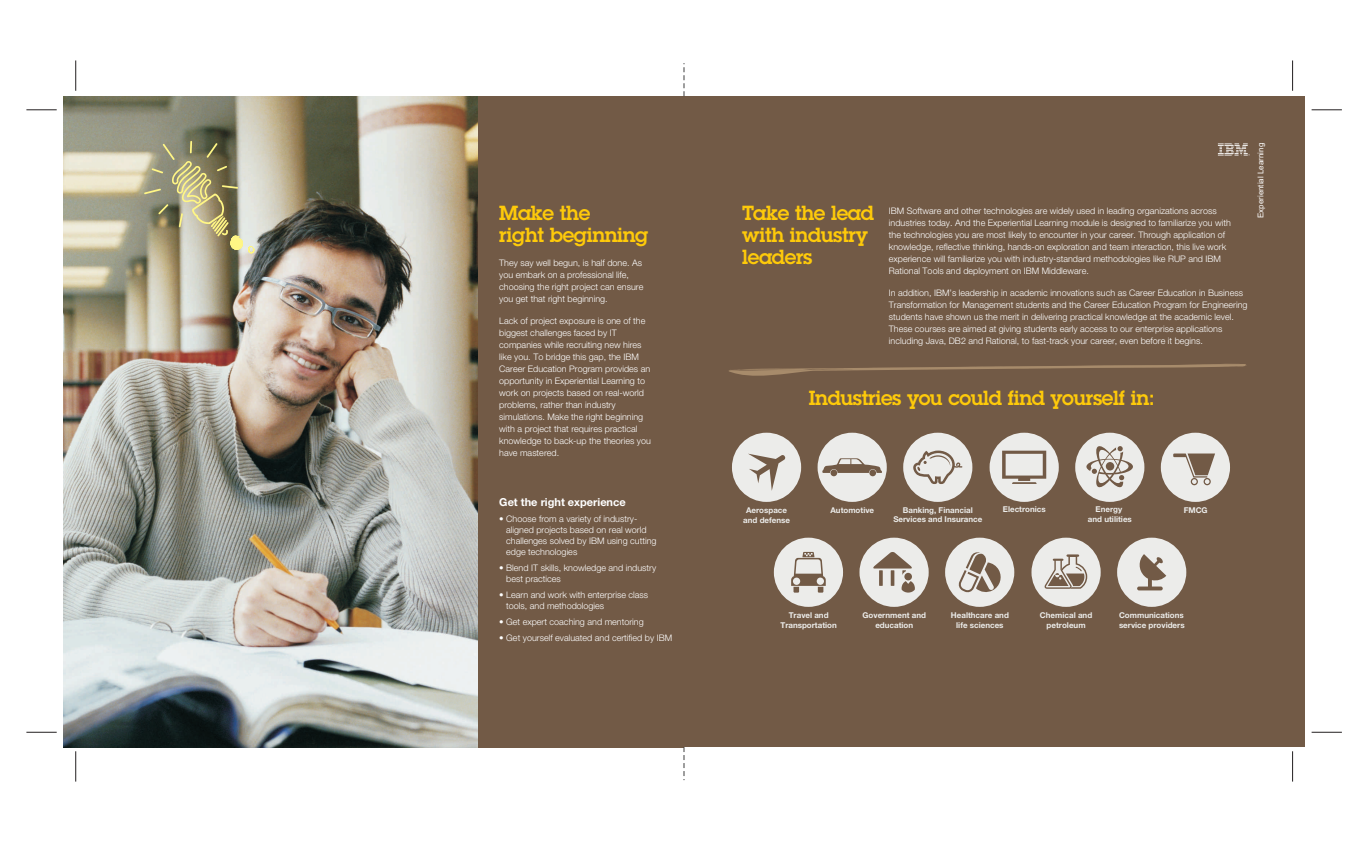
<style>
.page{position:relative;width:1368px;height:842px;background:#fff}
.page>*{position:absolute;margin:0;border:0;box-sizing:border-box;transform-origin:0 0}
.t1{font:600 20px/21.8px "Lubalin Graph LT";letter-spacing:-.02em;color:#feca0a}
.t2{font:700 11px "Helvetica Neue LT Std";color:#fff}
.t3{font:300 9px/12px "Helvetica Neue LT Std";color:#fff}
.t4{font:700 8px/9.5px "Helvetica Neue LT Std";color:#ececea;text-align:center}
.t5{font:8px "Arial";color:#fff}
</style>
<div class="page">
<div style="left:64px;top:96px;width:1240px;height:651px;background:#725a46"></div>
<img style="left:64px;top:96px;width:414px;height:651px">
<svg style="left:1218px;top:143px;width:32px;height:13px"></svg>
<div style="left:903px;top:433px;width:69px;height:69px;background:#ececea;border-radius:50%"></div>
<svg style="left:913px;top:451px;width:49px;height:33px"></svg>
<div style="left:818px;top:433px;width:69px;height:69px;background:#ececea;border-radius:50%"></div>
<svg style="left:822px;top:458px;width:60px;height:18px"></svg>
<div style="left:732px;top:433px;width:69px;height:69px;background:#ececea;border-radius:50%"></div>
<svg style="left:748px;top:454px;width:37px;height:37px"></svg>
<div style="left:1075px;top:433px;width:69px;height:69px;background:#ececea;border-radius:50%"></div>
<svg style="left:1086px;top:446px;width:47px;height:42px"></svg>
<div style="left:1161px;top:433px;width:69px;height:69px;background:#ececea;border-radius:50%"></div>
<svg style="left:1173px;top:453px;width:42px;height:32px"></svg>
<div style="left:990px;top:433px;width:69px;height:69px;background:#ececea;border-radius:50%"></div>
<div style="left:1117px;top:538px;width:69px;height:69px;background:#ececea;border-radius:50%"></div>
<svg style="left:1137px;top:554px;width:29px;height:36px"></svg>
<div style="left:1032px;top:538px;width:69px;height:69px;background:#ececea;border-radius:50%"></div>
<svg style="left:1044px;top:554px;width:43px;height:35px"></svg>
<div style="left:945px;top:538px;width:69px;height:69px;background:#ececea;border-radius:50%"></div>
<div style="left:859px;top:538px;width:70px;height:69px;background:#ececea;border-radius:50%"></div>
<svg style="left:879px;top:570px;width:4px;height:16px"></svg>
<hr style="left:891px;top:570px;width:3px;height:16px;background:#725a46">
<svg style="left:873px;top:552px;width:39px;height:23px"></svg>
<div style="left:904px;top:573px;width:8px;height:7px;background:#725a46;border-radius:50%"></div>
<svg style="left:902px;top:581px;width:13px;height:12px"></svg>
<div style="left:774px;top:538px;width:69px;height:69px;background:#ececea;border-radius:50%"></div>
<svg style="left:791px;top:552px;width:35px;height:41px"></svg>
<svg style="left:958px;top:552px;width:43px;height:41px"></svg>
<svg style="left:729px;top:364px;width:518px;height:12px"></svg>
<svg style="left:144px;top:141px;width:110px;height:112px"></svg>
<svg style="left:1002px;top:451px;width:44px;height:33px"></svg>
<hr style="left:75px;top:751px;width:1px;height:30px;background:#231f20">
<hr style="left:26px;top:732px;width:31px;height:1px;background:#231f20">
<hr style="left:1292px;top:751px;width:1px;height:30px;background:#231f20">
<hr style="left:1312px;top:732px;width:30px;height:1px;background:#231f20">
<svg style="left:683px;top:747px;width:2px;height:33px"></svg>
<hr style="left:75px;top:60px;width:1px;height:31px;background:#231f20">
<hr style="left:26px;top:109px;width:31px;height:1px;background:#231f20">
<hr style="left:1292px;top:60px;width:1px;height:31px;background:#231f20">
<hr style="left:1312px;top:109px;width:30px;height:1px;background:#231f20">
<svg style="left:683px;top:63px;width:2px;height:33px"></svg>
<h1 class="t1" style="left:499px;top:204px;width:151px">Make the<br>right beginning</h1>
<p class="t3" style="left:499px;top:258px;width:146px">They say well begun, is half done. As you embark on a professional life, choosing the right project can ensure you get that right beginning.</p>
<p class="t3" style="left:499px;top:316px;width:153px">Lack of project exposure is one of the biggest challenges faced by IT companies while recruiting new hires like you. To bridge this gap, the IBM Career Education Program provides an opportunity in Experiential Learning to work on projects based on real-world problems, rather than industry simulations. Make the right beginning with a project that requires practical knowledge to back-up the theories you have mastered.</p>
<p class="t2" style="left:499px;top:498px;width:128px">Get the right experience</p>
<p class="t3" style="left:506px;top:514px;width:152px;line-height:11px;text-indent:-7px">• Choose from a variety of industry&shy;aligned projects based on real world challenges solved by IBM using cutting edge technologies</p>
<p class="t3" style="left:506px;top:563px;width:151px;line-height:11px;text-indent:-7px">• Blend IT skills, knowledge and industry best practices</p>
<p class="t3" style="left:506px;top:590px;width:143px;line-height:11px;text-indent:-7px">• Learn and work with enterprise class tools, and methodologies</p>
<p class="t3" style="left:499px;top:617px;width:146px">• Get expert coaching and mentoring</p>
<p class="t3" style="left:499px;top:633px;width:174px">• Get yourself evaluated and certified by IBM</p>
<h1 class="t1" style="left:742px;top:204px;width:133px">Take the lead with industry leaders</h1>
<p class="t3" style="left:889px;top:206px;width:343px">IBM Software and other technologies are widely used in leading organizations across industries today. And the Experiential Learning module is designed to familiarize you with the technologies you are most likely to encounter in your career. Through application of knowledge, reflective thinking, hands-on exploration and team interaction, this live work experience will familiarize you with industry-standard methodologies like RUP and IBM Rational Tools and deployment on IBM Middleware.</p>
<p class="t3" style="left:889px;top:288px;width:360px">In addition, IBM’s leadership in academic innovations such as Career Education in Business Transformation for Management students and the Career Education Program for Engineering students have shown us the merit in delivering practical knowledge at the academic level.<br>These courses are aimed at giving students early access to our enterprise applications including Java, DB2 and Rational, to fast-track your career, even before it begins.</p>
<p class="t5" style="left:1258px;top:218px;width:77px;rotate:-90deg">Experiential Learning</p>
<h1 class="t1" style="left:809px;top:389px;width:348px">Industries you could find yourself in:</h1>
<p class="t4" style="left:1003px;top:506px;width:44px">Electronics</p>
<p class="t4" style="left:1184px;top:506px;width:25px">FMCG</p>
<p class="t4" style="left:746px;top:507px;width:43px">Aerospace</p>
<p class="t4" style="left:830px;top:507px;width:45px">Automotive</p>
<p class="t4" style="left:743px;top:516px;width:48px">and defense</p>
<p class="t4" style="left:1088px;top:506px;width:45px">Energy<br>and utilities</p>
<p class="t4" style="left:893px;top:506px;width:91px">Banking, Financial<br>Services and Insurance</p>
<p class="t4" style="left:780px;top:612px;width:58px">Travel and<br>Transportation</p>
<p class="t4" style="left:863px;top:612px;width:65px">Government and education</p>
<p class="t4" style="left:951px;top:612px;width:60px">Healthcare and life sciences</p>
<p class="t4" style="left:1040px;top:612px;width:54px">Chemical and petroleum</p>
<p class="t4" style="left:1119px;top:612px;width:67px;text-align:left">Communications service providers</p>
</div>
